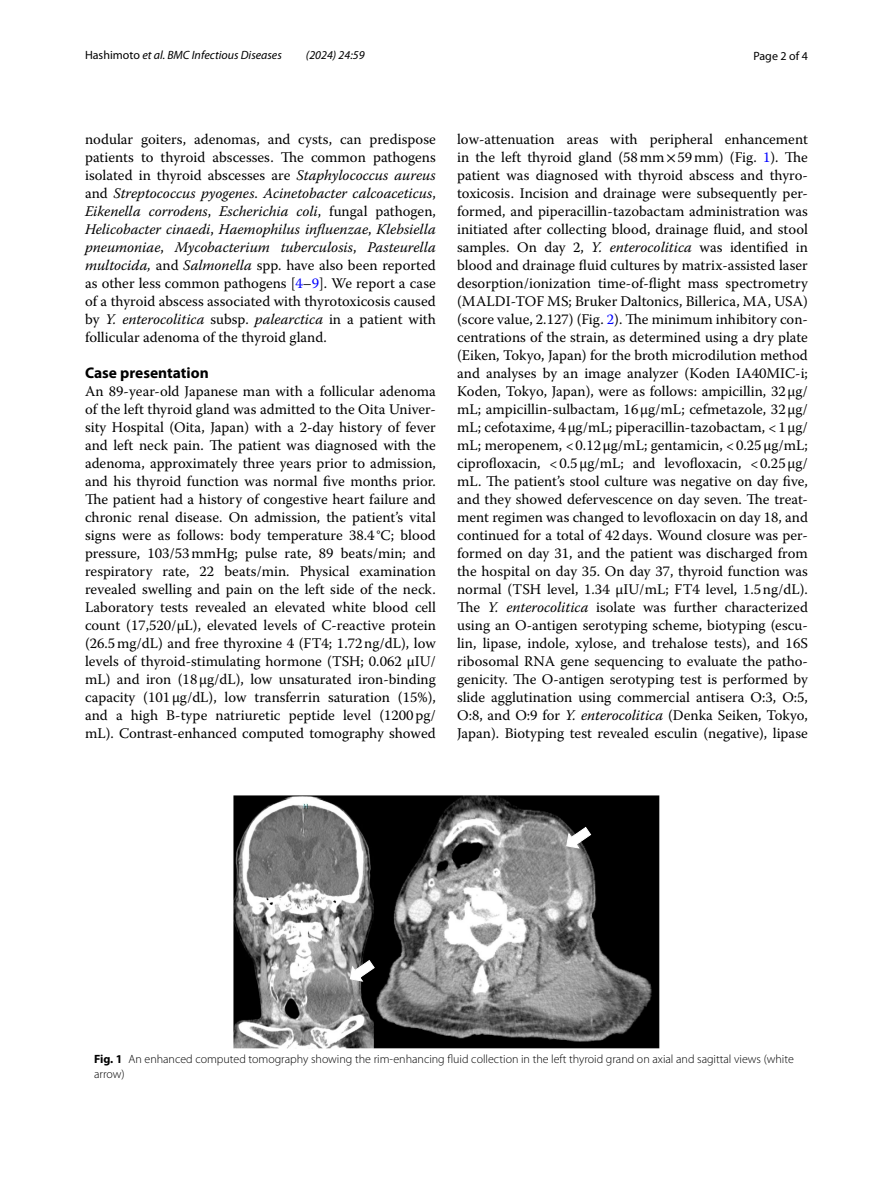
<style>
.page{position:relative;width:893px;height:1187px;background:#fff}
.page>*{position:absolute;margin:0;border:0;box-sizing:border-box;transform-origin:0 0}
.t1{font:700 15.45px "Myriad Pro";color:#000}
.t2{font:14.7px/18px "Warnock Pro";color:#000;text-align:justify}
.t3{font:300 12px/15px "Myriad Pro";color:#000}
.t4{font:italic 12px "Myriad Pro";color:#000}
.t5{font:12px "Myriad Pro";color:#000}
.s1{font-style:normal}
.s2{font-style:italic}
.s3{color:#00f}
.s4{font-family:"STIX"}
.s5{font-weight:700}
</style>
<div class="page">
<img style="left:234px;top:795px;width:425px;height:253px">
<svg style="left:350px;top:959px;width:25px;height:22px"></svg>
<svg style="left:566px;top:826px;width:25px;height:22px"></svg>
<p class="t4" style="left:85px;top:48px;width:198px"><span class="s1">Hashimoto</span> et al. BMC Infectious Diseases</p>
<p class="t4" style="left:306px;top:48px;width:60px">(2024) 24:59</p>
<p class="t5" style="left:753px;top:48px;width:56px">Page 2 of 4</p>
<p class="t2" style="left:85px;top:130px;width:352px">nodular goiters, adenomas, and cysts, can predispose patients to thyroid abscesses. The common pathogens isolated in thyroid abscesses are <span class="s2">Staphylococcus aureus </span>and <span class="s2">Streptococcus pyogenes</span>. <span class="s2">Acinetobacter calcoaceticus</span>, <span class="s2">Eikenella corrodens</span>, <span class="s2">Escherichia coli</span>, fungal pathogen, <span class="s2">Helicobacter cinaedi</span>, <span class="s2">Haemophilus influenzae</span>, <span class="s2">Klebsiella pneumoniae</span>, <span class="s2">Mycobacterium tuberculosis</span>, <span class="s2">Pasteurella multocida,</span> and <span class="s2">Salmonella</span> spp. have also been reported as other less common pathogens [<span class="s3">4</span>–<span class="s3">9</span>]. We report a case of a thyroid abscess associated with thyrotoxicosis caused by <span class="s2">Y. enterocolitica</span> subsp. <span class="s2">palearctica</span> in a patient with follicular adenoma of the thyroid gland.</p>
<p class="t1" style="left:85px;top:362px;width:125px">Case presentation</p>
<p class="t2" style="left:85px;top:382px;width:352px">An 89-year-old Japanese man with a follicular adenoma of the left thyroid gland was admitted to the Oita Univer&shy;sity Hospital (Oita, Japan) with a 2-day history of fever and left neck pain. The patient was diagnosed with the adenoma, approximately three years prior to admission, and his thyroid function was normal five months prior.<br>The patient had a history of congestive heart failure and chronic renal disease. On admission, the patient’s vital signs were as follows: body temperature 38.4 °C; blood pressure, 103/53mmHg; pulse rate, 89 beats/min; and respiratory rate, 22 beats/min. Physical examination revealed swelling and pain on the left side of the neck.<br>Laboratory tests revealed an elevated white blood cell count (17,520/μL), elevated levels of C-reactive protein (26.5mg/dL) and free thyroxine 4 (FT4; 1.72ng/dL), low levels of thyroid-stimulating hormone (TSH; 0.062 μIU/ mL) and iron (18μg/dL), low unsaturated iron-binding capacity (101μg/dL), low transferrin saturation (15%), and a high B-type natriuretic peptide level (1200pg/ mL). Contrast-enhanced computed tomography showed</p>
<p class="t2" style="left:457px;top:129px;width:352px">low-attenuation areas with peripheral enhancement in the left thyroid gland (58mm<span class="s4">×</span>59mm) (Fig. <span class="s3">1</span>). The patient was diagnosed with thyroid abscess and thyro&shy;toxicosis. Incision and drainage were subsequently per&shy;formed, and piperacillin-tazobactam administration was initiated after collecting blood, drainage fluid, and stool samples. On day 2, <span class="s2">Y. enterocolitica</span> was identified in blood and drainage fluid cultures by matrix-assisted laser desorption/ionization time-of-flight mass spectrometry (MALDI-TOF MS; Bruker Daltonics, Billerica, MA, USA) (score value, 2.127) (Fig. <span class="s3">2</span>). The minimum inhibitory con&shy;centrations of the strain, as determined using a dry plate (Eiken, Tokyo, Japan) for the broth microdilution method and analyses by an image analyzer (Koden IA40MIC-i; Koden, Tokyo, Japan), were as follows: ampicillin, 32μg/ mL; ampicillin-sulbactam, 16μg/mL; cefmetazole, 32μg/ mL; cefotaxime, 4μg/mL; piperacillin-tazobactam, &lt;1μg/ mL; meropenem, &lt;0.12μg/mL; gentamicin, &lt;0.25μg/mL; ciprofloxacin, &lt;0.5μg/mL; and levofloxacin, &lt;0.25μg/ mL. The patient’s stool culture was negative on day five, and they showed defervescence on day seven. The treat&shy;ment regimen was changed to levofloxacin on day 18, and continued for a total of 42days. Wound closure was per&shy;formed on day 31, and the patient was discharged from the hospital on day 35. On day 37, thyroid function was normal (TSH level, 1.34 μIU/mL; FT4 level, 1.5ng/dL).<br>The <span class="s2">Y. enterocolitica</span> isolate was further characterized using an O-antigen serotyping scheme, biotyping (escu&shy;lin, lipase, indole, xylose, and trehalose tests), and 16S ribosomal RNA gene sequencing to evaluate the patho&shy;genicity. The O-antigen serotyping test is performed by slide agglutination using commercial antisera O:3, O:5, O:8, and O:9 for <span class="s2">Y. enterocolitica</span> (Denka Seiken, Tokyo, Japan). Biotyping test revealed esculin (negative), lipase</p>
<p class="t3" style="left:94px;top:1051px;width:701px"><span class="s5">Fig. 1</span> An enhanced computed tomography showing the rim-enhancing fluid collection in the left thyroid grand on axial and sagittal views (white arrow)</p>
</div>
